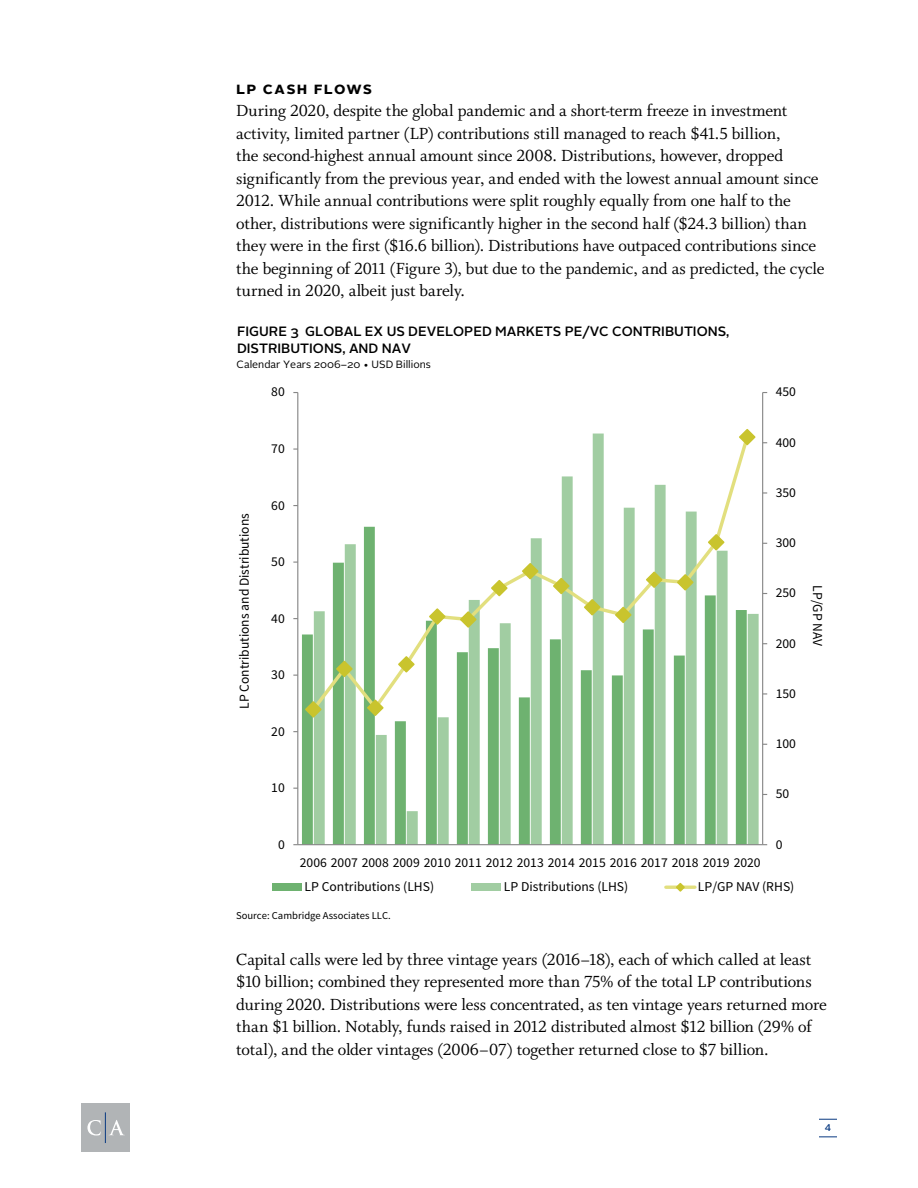
<style>
.page{position:relative;width:918px;height:1188px;background:#fff}
.page>*{position:absolute;margin:0;border:0;box-sizing:border-box;transform-origin:0 0}
.t1{font:18px/22.5px "Whitman";letter-spacing:-.01em;color:#000}
.t2{font:700 16.5px "Alright Sans";letter-spacing:.07em;color:#000}
.t3{font:13.65px "Source Sans Pro";color:#000}
.t4{font:13.5px "Source Sans Pro";color:#000}
.t5{font:500 13.5px/17.7px "Alright Sans";color:#000}
.t6{font:10.5px "Alright Sans";color:#000}
.t7{font:10.5px "Source Sans Pro";color:#000}
.t8{font:500 9.75px "Alright Sans";color:#083981}
</style>
<div class="page">
<svg style="left:314px;top:613px;width:445px;height:231px"></svg>
<hr style="left:762px;top:393px;width:1px;height:452px;background:#868686">
<hr style="left:297px;top:393px;width:1px;height:452px;background:#868686">
<hr style="left:298px;top:844px;width:465px;height:1px;background:#868686">
<svg style="left:309px;top:433px;width:442px;height:281px"></svg>
<svg style="left:304px;top:700px;width:19px;height:19px"></svg>
<svg style="left:335px;top:659px;width:19px;height:20px"></svg>
<svg style="left:366px;top:698px;width:19px;height:19px"></svg>
<svg style="left:397px;top:655px;width:19px;height:19px"></svg>
<svg style="left:428px;top:607px;width:19px;height:19px"></svg>
<svg style="left:459px;top:610px;width:19px;height:19px"></svg>
<svg style="left:490px;top:579px;width:19px;height:19px"></svg>
<svg style="left:521px;top:562px;width:19px;height:19px"></svg>
<svg style="left:552px;top:576px;width:19px;height:20px"></svg>
<svg style="left:583px;top:598px;width:19px;height:19px"></svg>
<svg style="left:614px;top:605px;width:19px;height:20px"></svg>
<svg style="left:645px;top:570px;width:19px;height:19px"></svg>
<svg style="left:676px;top:573px;width:19px;height:19px"></svg>
<svg style="left:707px;top:533px;width:19px;height:19px"></svg>
<svg style="left:738px;top:429px;width:18px;height:18px"></svg>
<div style="left:272px;top:883px;width:29px;height:8px;background:#6eb270"></div>
<div style="left:472px;top:883px;width:29px;height:8px;background:#a1cda2"></div>
<hr style="left:666px;top:886px;width:29px;height:3px;background:#e2df7e">
<svg style="left:674px;top:882px;width:12px;height:10px"></svg>
<div style="left:81px;top:1103px;width:49px;height:49px;background:#b1b4b6"></div>
<svg style="left:87px;top:1120px;width:14px;height:16px"></svg>
<svg style="left:109px;top:1120px;width:15px;height:15px"></svg>
<hr style="left:105px;top:1112px;width:1px;height:31px;background:#083981">
<svg style="left:819px;top:1119px;width:18px;height:1px"></svg>
<svg style="left:819px;top:1137px;width:18px;height:1px"></svg>
<p class="t2" style="left:236px;top:76px;width:137px">LP CASH FLOWS</p>
<p class="t1" style="left:236px;top:100px;width:590px">During 2020, despite the global pandemic and a short-term freeze in investment activity, limited partner (LP) contributions still managed to reach $41.5 billion,<br>the second-highest annual amount since 2008. Distributions, however, dropped significantly from the previous year, and ended with the lowest annual amount since 2012. While annual contributions were split roughly equally from one half to the other, distributions were significantly higher in the second half ($24.3 billion) than they were in the first ($16.6 billion). Distributions have outpaced contributions since the beginning of 2011 (Figure 3), but due to the pandemic, and as predicted, the cycle turned in 2020, albeit just barely.</p>
<p class="t5" style="left:237px;top:322px;width:494px">FIGURE 3 GLOBAL EX US DEVELOPED MARKETS PE/VC CONTRIBUTIONS,<br>DISTRIBUTIONS, AND NAV</p>
<p class="t6" style="left:237px;top:357px;width:196px">Calendar Years 2006–20 • USD Billions</p>
<p class="t4" style="left:271px;top:384px;width:15px">80</p>
<p class="t4" style="left:271px;top:440px;width:15px">70</p>
<p class="t3" style="left:236px;top:709px;width:197px;rotate:-90deg">LP Contributions and Distributions</p>
<p class="t4" style="left:271px;top:497px;width:15px">60</p>
<p class="t4" style="left:271px;top:553px;width:15px">50</p>
<p class="t4" style="left:271px;top:610px;width:15px">40</p>
<p class="t4" style="left:271px;top:666px;width:15px">30</p>
<p class="t4" style="left:271px;top:723px;width:15px">20</p>
<p class="t4" style="left:271px;top:779px;width:15px">10</p>
<p class="t4" style="left:776px;top:384px;width:22px">450</p>
<p class="t4" style="left:776px;top:434px;width:22px">400</p>
<p class="t4" style="left:776px;top:484px;width:22px">350</p>
<p class="t4" style="left:776px;top:534px;width:22px">300</p>
<p class="t4" style="left:776px;top:585px;width:22px">250</p>
<p class="t4" style="left:776px;top:635px;width:22px">200</p>
<p class="t3" style="left:826px;top:585px;width:62px;rotate:90deg">LP/GP NAV</p>
<p class="t4" style="left:776px;top:685px;width:22px">150</p>
<p class="t4" style="left:776px;top:735px;width:22px">100</p>
<p class="t4" style="left:776px;top:786px;width:15px">50</p>
<p class="t4" style="left:278px;top:836px;width:8px">0</p>
<p class="t4" style="left:300px;top:854px;width:462px">2006 2007 2008 2009 2010 2011 2012 2013 2014 2015 2016 2017 2018 2019 2020</p>
<p class="t4" style="left:776px;top:836px;width:8px">0</p>
<p class="t4" style="left:305px;top:878px;width:131px">LP Contributions (LHS)</p>
<p class="t4" style="left:504px;top:878px;width:126px">LP Distributions (LHS)</p>
<p class="t4" style="left:698px;top:878px;width:98px">LP/GP NAV (RHS)</p>
<p class="t7" style="left:236px;top:909px;width:156px">Source: Cambridge Associates LLC.</p>
<p class="t1" style="left:236px;top:948px;width:592px">Capital calls were led by three vintage years (2016–18), each of which called at least $10 billion; combined they represented more than 75% of the total LP contributions during 2020. Distributions were less concentrated, as ten vintage years returned more than $1 billion. Notably, funds raised in 2012 distributed almost $12 billion (29% of total), and the older vintages (2006–07) together returned close to $7 billion.</p>
<p class="t8" style="left:825px;top:1121px;width:8px">4</p>
</div>
